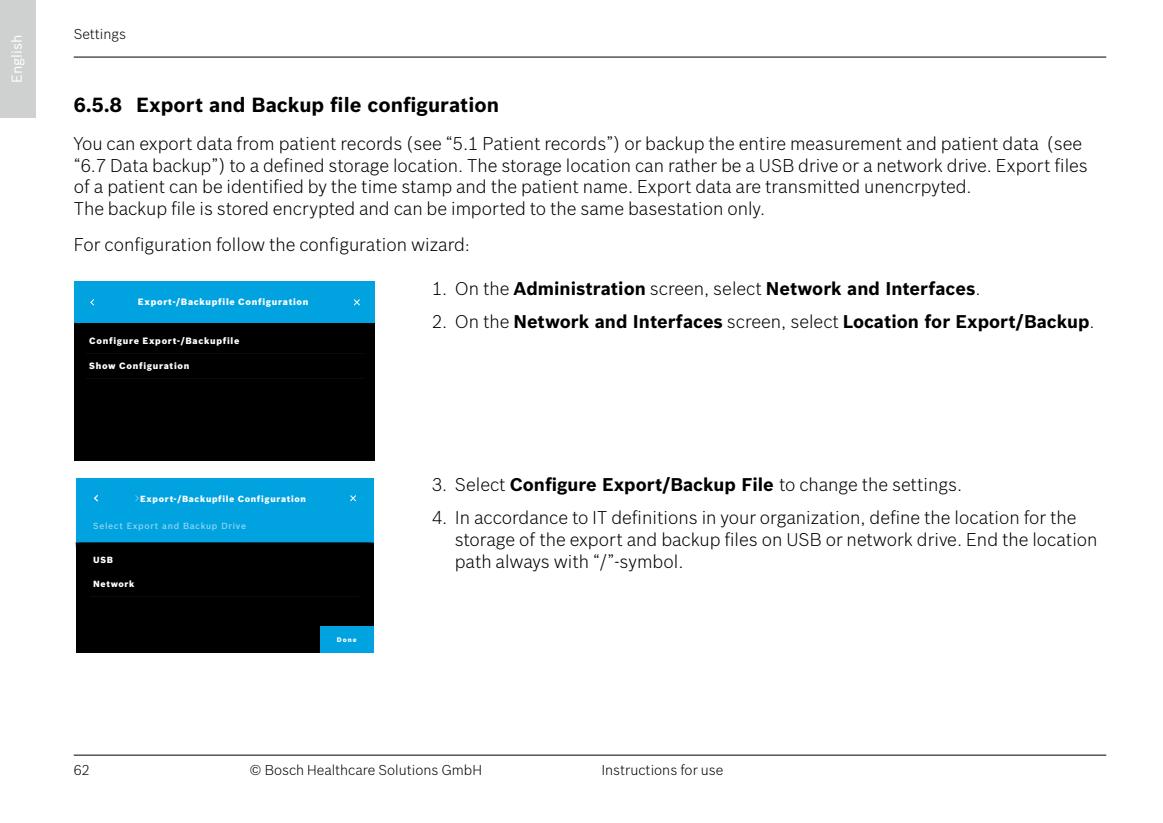
<style>
.page{position:relative;width:1163px;height:823px;background:#fff}
.page>*{position:absolute;margin:0;border:0;box-sizing:border-box;transform-origin:0 0}
.t1{font:700 20px "Bosch Sans";color:#000}
.t2{font:300 18px/21.6px "Bosch Sans";color:#000}
.t3{font:700 18px "Bosch Sans";color:#000}
.t4{font:300 14px "Bosch Sans";color:#000}
.t5{font:14px "Bosch Sans";color:#fff}
.t6{font:900 9px "Bosch Sans";letter-spacing:.075em;color:#fff}
.t7{font:900 8.8px "Bosch Sans";letter-spacing:.075em;color:#fff}
.t8{font:500 8.8px "Bosch Sans";letter-spacing:.075em;color:#fff}
.t9{font:900 6.4px "Bosch Sans";color:#fff}
.s1{font-weight:300}
.s2{font-weight:700}
</style>
<div class="page">
<hr style="left:74px;top:57px;width:1032px;height:1px;background:#000">
<hr style="left:74px;top:754px;width:1032px;height:1px;background:#000">
<div style="left:0;top:0;width:35px;height:117px;background:#cfd0d0"></div>
<div style="left:74px;top:281px;width:301px;height:179px;background:#00a2e0"></div>
<div style="left:74px;top:323px;width:301px;height:137px;background:#000"></div>
<div style="left:86px;top:330px;width:277px;height:24px;background:#0c0c0c"></div>
<div style="left:86px;top:329px;width:277px;height:24px;background:#000"></div>
<div style="left:86px;top:355px;width:277px;height:24px;background:#0c0c0c"></div>
<div style="left:86px;top:354px;width:277px;height:24px;background:#000"></div>
<svg style="left:353px;top:299px;width:7px;height:7px"></svg>
<svg style="left:90px;top:299px;width:4px;height:7px"></svg>
<div style="left:76px;top:477px;width:297px;height:175px;background:#00a2e0"></div>
<svg style="left:94px;top:495px;width:4px;height:7px"></svg>
<svg style="left:350px;top:495px;width:6px;height:6px"></svg>
<div style="left:76px;top:542px;width:297px;height:110px;background:#000"></div>
<img style="left:76px;top:542px;width:297px;height:1px">
<svg style="left:135px;top:495px;width:4px;height:7px"></svg>
<div style="left:320px;top:625px;width:53px;height:27px;background:#00a2e0"></div>
<p class="t5" style="left:6px;top:83px;width:50px;rotate:-90deg">English</p>
<p class="t4" style="left:74px;top:24px;width:54px">Settings</p>
<p class="t1" style="left:74px;top:89px;width:427px">6.5.8 Export and Backup file configuration</p>
<p class="t2" style="left:74px;top:132px;width:1015px">You can export data from patient records (see “5.1 Patient records”) or backup the entire measurement and patient data (see “6.7 Data backup”) to a defined storage location. The storage location can rather be a USB drive or a network drive. Export files of a patient can be identified by the time stamp and the patient name. Export data are transmitted unencrpyted.<br>The backup file is stored encrypted and can be imported to the same basestation only.</p>
<p class="t2" style="left:74px;top:232px;width:397px">For configuration follow the configuration wizard:</p>
<p class="t6" style="left:138px;top:294px;width:172px">Export-/Backupfile Configuration</p>
<p class="t6" style="left:89px;top:333px;width:152px">Configure Export-/Backupfile</p>
<p class="t6" style="left:89px;top:358px;width:101px">Show Configuration</p>
<p class="t7" style="left:140px;top:492px;width:167px">Export-/Backupfile Configuration</p>
<p class="t8" style="left:93px;top:519px;width:154px">Select Export and Backup Drive</p>
<p class="t7" style="left:93px;top:552px;width:21px">USB</p>
<p class="t7" style="left:93px;top:576px;width:43px">Network</p>
<p class="t9" style="left:337px;top:634px;width:21px">Done</p>
<p class="t3" style="left:432px;top:275px;width:550px"><span class="s1">1. On the</span> Administration <span class="s1">screen, select</span> Network and Interfaces<span class="s1">.</span></p>
<p class="t3" style="left:432px;top:307px;width:664px"><span class="s1">2. On the</span> Network and Interfaces <span class="s1">screen, select</span> Location for Export/Backup<span class="s1">.</span></p>
<p class="t2" style="left:432px;top:472px;width:531px">3. Select <span class="s2">Configure Export/Backup File</span> to change the settings.</p>
<p class="t2" style="left:454px;top:505px;width:644px;text-indent:-23px">4. In accordance to IT definitions in your organization, define the location for the storage of the export and backup files on USB or network drive. End the location path always with “/”-symbol.</p>
<p class="t4" style="left:74px;top:760px;width:17px">62</p>
<p class="t4" style="left:249px;top:760px;width:234px">© Bosch Healthcare Solutions GmbH</p>
<p class="t4" style="left:601px;top:760px;width:124px">Instructions for use</p>
</div>
